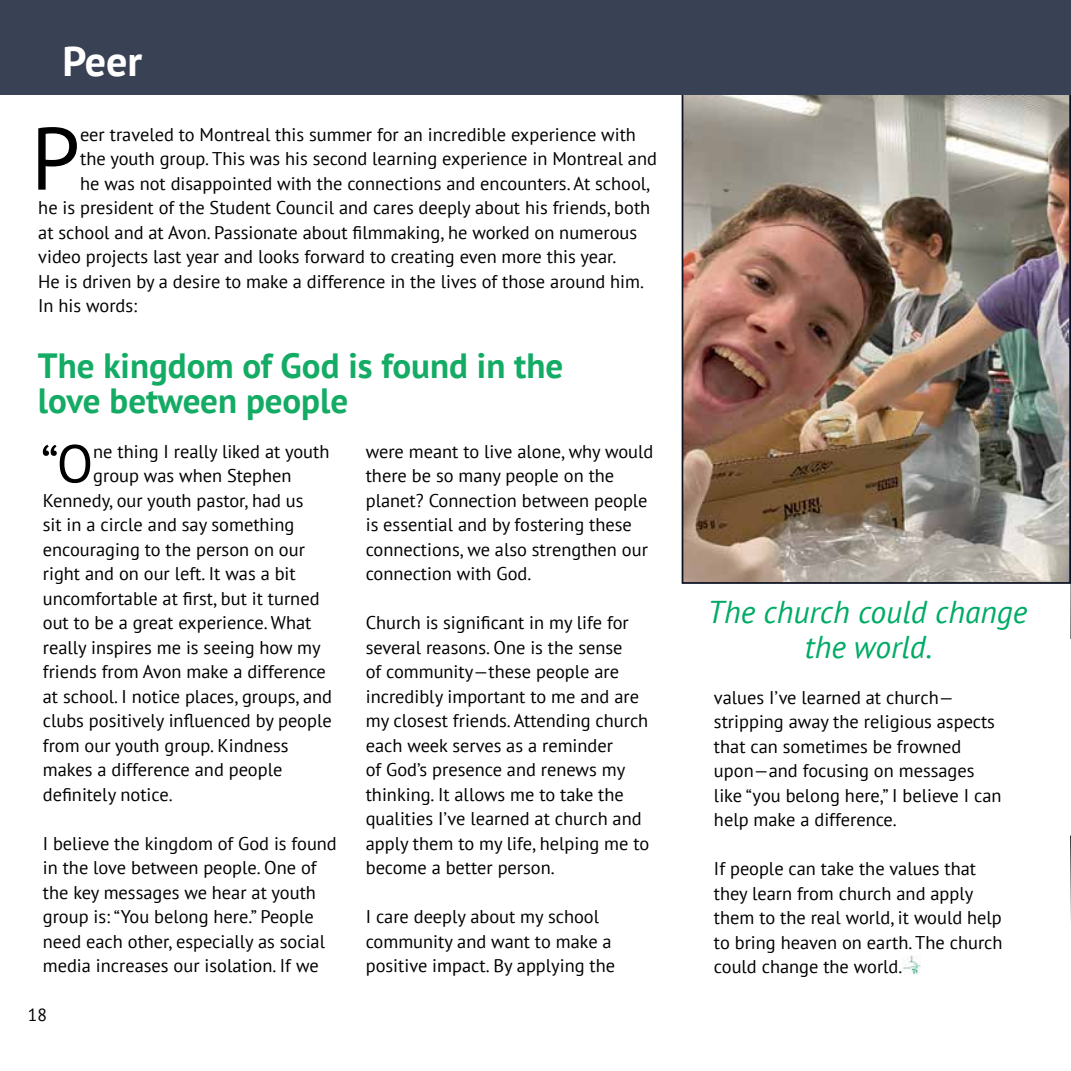
<style>
.page{position:relative;width:1071px;height:1071px;background:#fff}
.page>*{position:absolute;margin:0;border:0;box-sizing:border-box;transform-origin:0 0}
.t1{font:88.38px "PT Sans";color:#000}
.t2{font:53.38px "PT Sans";color:#000}
.t3{font:700 42px "PT Sans";color:#fff}
.t4{font:700 35px/35px "PT Sans";color:#14ab65}
.t5{font:italic 31.5px/35px "PT Sans";color:#00ab65;text-align:center}
.t6{font:18.38px/24.5px "PT Sans";color:#000}
.t7{font:17.5px "PT Sans";color:#000}
</style>
<div class="page">
<svg style="left:1070px;top:584px;width:1px;height:335px"></svg>
<img style="left:685px;top:94px;width:383px;height:487px">
<div style="left:682px;top:62px;width:389px;height:522px;border:2px solid #0c1222"></div>
<div style="left:0;top:0;width:1071px;height:94px;background:#394155"></div>
<img style="left:903px;top:955px;width:18px;height:20px">
<h3 class="t3" style="left:62px;top:33px;width:81px">Peer</h3>
<h1 class="t1" style="left:31px;top:102px;width:51px">P</h1>
<p class="t6" style="left:80px;top:122px;width:557px">eer traveled to Montreal this summer for an incredible experience with</p>
<p class="t6" style="left:80px;top:146px;width:578px">the youth group. This was his second learning experience in Montreal and</p>
<p class="t6" style="left:80px;top:171px;width:572px">he was not disappointed with the connections and encounters. At school,</p>
<p class="t6" style="left:38px;top:195px;width:614px">he is president of the Student Council and cares deeply about his friends, both</p>
<p class="t6" style="left:38px;top:220px;width:600px">at school and at Avon. Passionate about filmmaking, he worked on numerous</p>
<p class="t6" style="left:38px;top:244px;width:580px">video projects last year and looks forward to creating even more this year.</p>
<p class="t6" style="left:38px;top:268px;width:607px">He is driven by a desire to make a difference in the lives of those around him.</p>
<p class="t6" style="left:38px;top:293px;width:100px">In his words:</p>
<h3 class="t4" style="left:38px;top:347px;width:527px">The kingdom of God is found in the love between people</h3>
<h2 class="t2" style="left:41px;top:429px;width:54px">“O</h2>
<p class="t6" style="left:93px;top:439px;width:238px">ne thing I really liked at youth</p>
<p class="t6" style="left:93px;top:463px;width:200px">group was when Stephen</p>
<p class="t6" style="left:43px;top:488px;width:262px">Kennedy, our youth pastor, had us</p>
<p class="t6" style="left:43px;top:512px;width:253px">sit in a circle and say something</p>
<p class="t6" style="left:43px;top:537px;width:264px">encouraging to the person on our</p>
<p class="t6" style="left:43px;top:561px;width:254px">right and on our left. It was a bit</p>
<p class="t6" style="left:43px;top:586px;width:278px">uncomfortable at first, but it turned</p>
<p class="t6" style="left:43px;top:610px;width:270px">out to be a great experience. What</p>
<p class="t6" style="left:43px;top:635px;width:279px">really inspires me is seeing how my</p>
<p class="t6" style="left:43px;top:659px;width:285px">friends from Avon make a difference</p>
<p class="t6" style="left:43px;top:684px;width:291px">at school. I notice places, groups, and</p>
<p class="t6" style="left:43px;top:708px;width:290px">clubs positively influenced by people</p>
<p class="t6" style="left:43px;top:733px;width:247px">from our youth group. Kindness</p>
<p class="t6" style="left:43px;top:757px;width:241px">makes a difference and people</p>
<p class="t6" style="left:43px;top:782px;width:131px">definitely notice.</p>
<p class="t6" style="left:43px;top:831px;width:296px">I believe the kingdom of God is found in the love between people. One of the key messages we hear at youth group is: “You belong here.” People need each other, especially as social media increases our isolation. If we</p>
<p class="t7" style="left:28px;top:1004px;width:21px">18</p>
<p class="t6" style="left:366px;top:439px;width:289px">were meant to live alone, why would there be so many people on the planet? Connection between people is essential and by fostering these connections, we also strengthen our connection with God.</p>
<p class="t6" style="left:366px;top:610px;width:285px">Church is significant in my life for several reasons. One is the sense<br>of community—these people are incredibly important to me and are my closest friends. Attending church each week serves as a reminder<br>of God’s presence and renews my thinking. It allows me to take the qualities I’ve learned at church and apply them to my life, helping me to become a better person.</p>
<p class="t6" style="left:366px;top:904px;width:251px">I care deeply about my school community and want to make a positive impact. By applying the</p>
<h3 class="t5" style="left:707px;top:594px;width:322px">The church could change the world.</h3>
<p class="t6" style="left:714px;top:685px;width:289px">values I’ve learned at church— stripping away the religious aspects that can sometimes be frowned upon—and focusing on messages like “you belong here,” I believe I can help make a difference.</p>
<p class="t6" style="left:714px;top:856px;width:290px">If people can take the values that they learn from church and apply them to the real world, it would help to bring heaven on earth. The church could change the world.</p>
</div>
